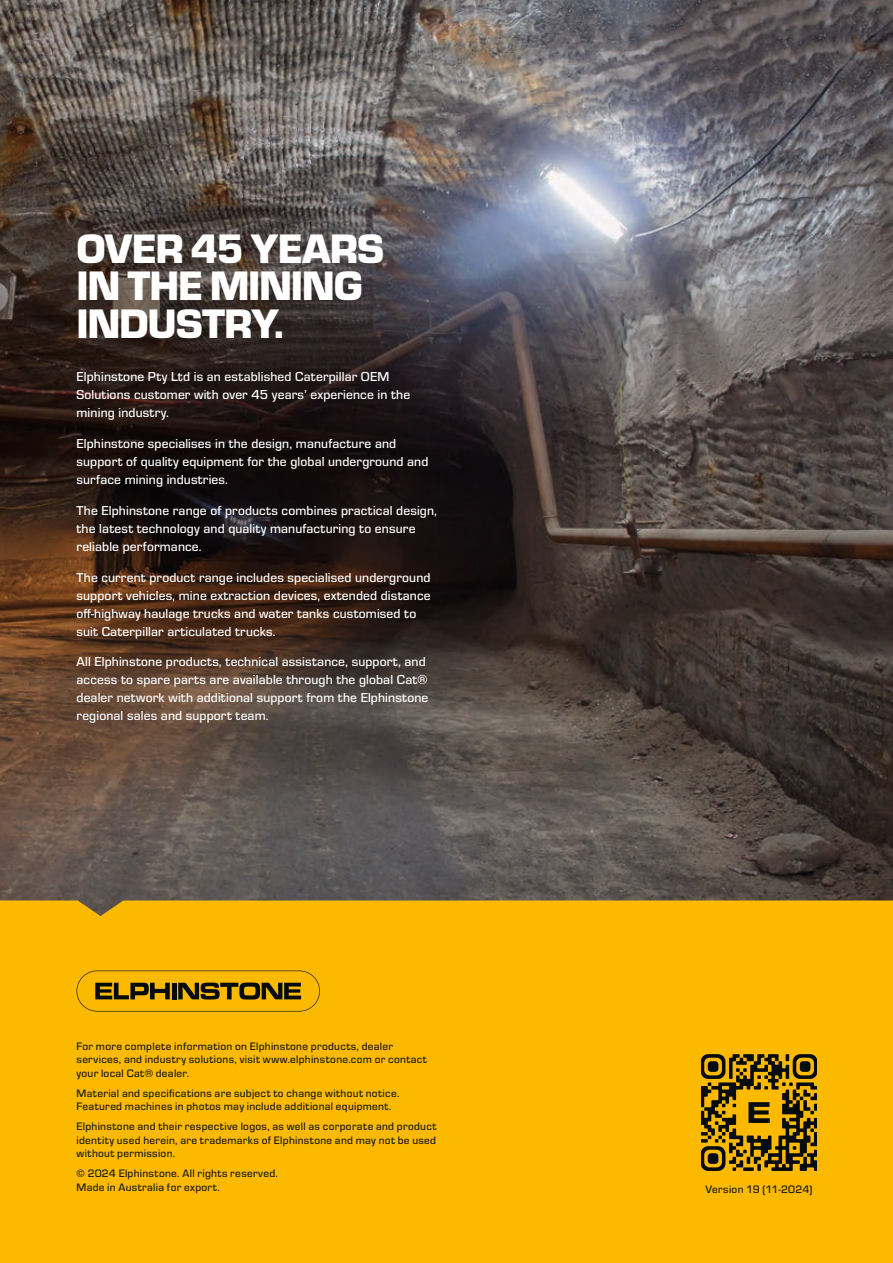
<style>
.page{position:relative;width:893px;height:1263px;background:#fff}
.page>*{position:absolute;margin:0;border:0;box-sizing:border-box;transform-origin:0 0}
.t1{font:900 42.75px/37.5px "Eurostile";letter-spacing:-.03em;color:#fff}
.t2{font:500 13.5px/18px "Eurostile";letter-spacing:.01em;color:#fff}
.t3{font:500 11.25px/13.5px "Eurostile";letter-spacing:.025em;color:#1c1b1a}
</style>
<div class="page">
<img style="left:0;top:0;width:893px;height:900px">
<div style="left:0;top:900px;width:893px;height:363px;background:#fbb900"></div>
<svg style="left:77px;top:970px;width:243px;height:41px;background:#c29103"></svg>
<svg style="left:701px;top:1054px;width:115px;height:117px;background:#866606"></svg>
<h1 class="t1" style="left:77px;top:227px;width:309px">OVER 45 YEARS<br>IN THE MINING<br>INDUSTRY.</h1>
<p class="t2" style="left:77px;top:367px;width:335px">Elphinstone Pty Ltd is an established Caterpillar OEM<br>Solutions customer with over 45 years’ experience in the mining industry.</p>
<p class="t2" style="left:77px;top:434px;width:353px">Elphinstone specialises in the design, manufacture and support of quality equipment for the global underground and surface mining industries.</p>
<p class="t2" style="left:77px;top:501px;width:362px">The Elphinstone range of products combines practical design, the latest technology and quality manufacturing to ensure reliable performance.</p>
<p class="t2" style="left:77px;top:567px;width:356px">The current product range includes specialised underground support vehicles, mine extraction devices, extended distance off-highway haulage trucks and water tanks customised to suit Caterpillar articulated trucks.</p>
<p class="t2" style="left:77px;top:652px;width:353px">All Elphinstone products, technical assistance, support, and access to spare parts are available through the global Cat® dealer network with additional support from the Elphinstone regional sales and support team.</p>
<p class="t3" style="left:77px;top:1039px;width:352px">For more complete information on Elphinstone products, dealer services, and industry solutions, visit www.elphinstone.com or contact your local Cat® dealer.</p>
<p class="t3" style="left:77px;top:1086px;width:324px">Material and specifications are subject to change without notice.<br>Featured machines in photos may include additional equipment.</p>
<p class="t3" style="left:77px;top:1119px;width:361px;text-align:justify">Elphinstone and their respective logos, as well as corporate and product identity used herein, are trademarks of Elphinstone and may not be used without permission.</p>
<p class="t3" style="left:77px;top:1166px;width:203px">© 2024 Elphinstone. All rights reserved.<br>Made in Australia for export.</p>
<p class="t3" style="left:705px;top:1182px;width:109px">Version 19 (11-2024)</p>
</div>
